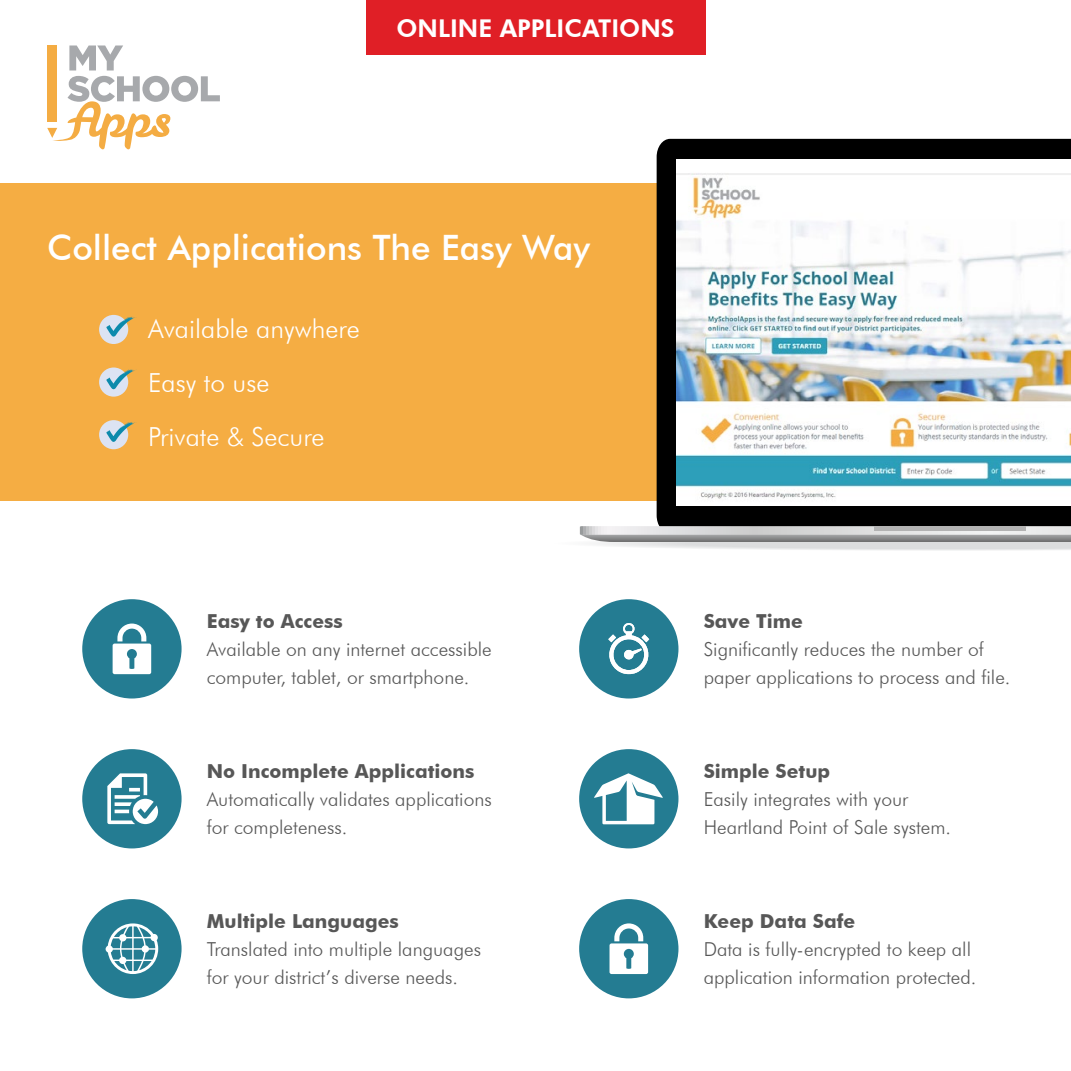
<style>
.page{position:relative;width:1071px;height:1071px;background:#fff}
.page>*{position:absolute;margin:0;border:0;box-sizing:border-box;transform-origin:0 0}
.t1{font:500 35px "Futura BT";color:#fff}
.t2{font:300 26.25px "Futura BT";color:#fff}
.t3{font:800 24.5px "Futura BT";color:#fff}
.t4{font:300 19.25px/28px "Futura BT";color:#575757}
.t5{font:700 19.25px "Futura BT";color:#575757}
</style>
<div class="page">
<div style="left:366px;top:0;width:339px;height:55px;background:#e01f26"></div>
<svg style="left:47px;top:46px;width:173px;height:103px"></svg>
<div style="left:0;top:183px;width:1071px;height:318px;background:#f5ad43"></div>
<div style="left:657px;top:139px;width:414px;height:387px;background:#000"></div>
<svg style="left:579px;top:526px;width:492px;height:25px;background:#c6c7c7"></svg>
<hr style="left:875px;top:527px;width:151px;height:4px;background:#b3b3b3">
<img style="left:677px;top:160px;width:394px;height:346px">
<div style="left:99px;top:315px;width:29px;height:29px;background:#dce3f3;border-radius:50%"></div>
<svg style="left:106px;top:317px;width:31px;height:20px"></svg>
<div style="left:99px;top:367px;width:29px;height:30px;background:#dce3f3;border-radius:50%"></div>
<svg style="left:106px;top:369px;width:31px;height:21px"></svg>
<div style="left:99px;top:420px;width:29px;height:29px;background:#dce3f3;border-radius:50%"></div>
<svg style="left:106px;top:422px;width:31px;height:20px"></svg>
<div style="left:82px;top:599px;width:100px;height:100px;background:#247c92;border-radius:50%"></div>
<div style="left:579px;top:599px;width:99px;height:100px;background:#247c92;border-radius:50%"></div>
<div style="left:82px;top:749px;width:100px;height:99px;background:#247c92;border-radius:50%"></div>
<div style="left:579px;top:749px;width:99px;height:99px;background:#247c92;border-radius:50%"></div>
<div style="left:82px;top:899px;width:100px;height:99px;background:#247c92;border-radius:50%"></div>
<div style="left:579px;top:899px;width:99px;height:99px;background:#247c92;border-radius:50%"></div>
<svg style="left:113px;top:624px;width:38px;height:50px"></svg>
<svg style="left:610px;top:923px;width:38px;height:51px"></svg>
<svg style="left:107px;top:773px;width:51px;height:51px"></svg>
<svg style="left:106px;top:923px;width:52px;height:51px"></svg>
<svg style="left:608px;top:623px;width:41px;height:51px"></svg>
<svg style="left:594px;top:773px;width:69px;height:51px"></svg>
<p class="t3" style="left:396px;top:13px;width:280px">ONLINE APPLICATIONS</p>
<p class="t1" style="left:47px;top:226px;width:544px">Collect Applications The Easy Way</p>
<p class="t2" style="left:148px;top:312px;width:213px">Available anywhere</p>
<p class="t2" style="left:148px;top:367px;width:123px">Easy to use</p>
<p class="t2" style="left:148px;top:421px;width:178px">Private &amp; Secure</p>
<p class="t5" style="left:207px;top:610px;width:138px">Easy to Access</p>
<p class="t4" style="left:207px;top:635px;width:287px">Available on any internet accessible computer, tablet, or smartphone.</p>
<p class="t5" style="left:207px;top:760px;width:269px">No Incomplete Applications</p>
<p class="t4" style="left:207px;top:785px;width:287px">Automatically validates applications for completeness.</p>
<p class="t5" style="left:207px;top:910px;width:194px">Multiple Languages</p>
<p class="t4" style="left:207px;top:935px;width:276px">Translated into multiple languages for your district’s diverse needs.</p>
<p class="t5" style="left:704px;top:610px;width:101px">Save Time</p>
<p class="t4" style="left:704px;top:635px;width:308px">Significantly reduces the number of paper applications to process and file.</p>
<p class="t5" style="left:704px;top:760px;width:128px">Simple Setup</p>
<p class="t4" style="left:704px;top:785px;width:249px">Easily integrates with your<br>Heartland Point of Sale system.</p>
<p class="t5" style="left:704px;top:910px;width:153px">Keep Data Safe</p>
<p class="t4" style="left:704px;top:935px;width:274px">Data is fully-encrypted to keep all application information protected.</p>
</div>
